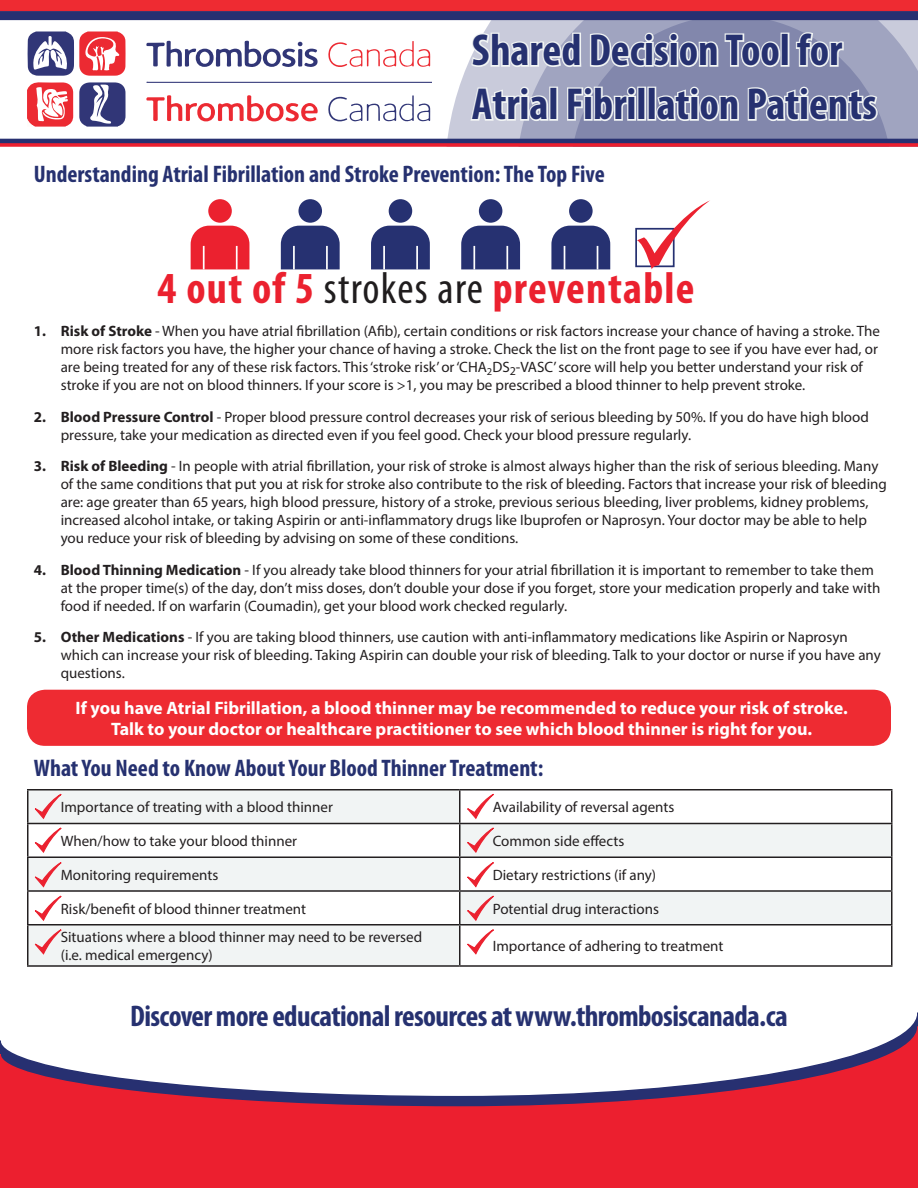
<style>
.page{position:relative;width:918px;height:1188px;background:#fff}
.page>*{position:absolute;margin:0;border:0;box-sizing:border-box;transform-origin:0 0}
.t1{font:700 condensed 45px/54px "Myriad Pro";color:#263170}
.t2{font:700 condensed 44.55px "Myriad Pro";letter-spacing:.03em;color:#eb212f}
.t3{font:700 condensed 30px "Myriad Pro";letter-spacing:-.02em;color:#263170}
.t4{font:700 condensed 24px "Myriad Pro";color:#263170}
.t5{font:700 18px/21.6px "Myriad Pro";color:#fff;text-align:center}
.t6{font:15px/18px "Myriad Pro";color:#231f20}
.s1{font-weight:400;color:#201d1e}
.s2{font-weight:700}
</style>
<div class="page">
<svg style="left:445px;top:20px;width:24px;height:119px"></svg>
<svg style="left:892px;top:20px;width:26px;height:119px;background:#aaadc6"></svg>
<svg style="left:0;top:143px;width:918px;height:3px"></svg>
<hr style="left:0;top:8px;width:918px;height:4px;background:#ec1f2f">
<div style="left:0;top:11px;width:918px;height:9px;background:#273071"></div>
<hr style="left:0;top:139px;width:918px;height:4px;background:#273071">
<svg style="left:79px;top:82px;width:47px;height:45px"></svg>
<svg style="left:146px;top:82px;width:286px;height:1px"></svg>
<svg style="left:146px;top:95px;width:172px;height:27px"></svg>
<svg style="left:328px;top:95px;width:102px;height:27px"></svg>
<svg style="left:328px;top:41px;width:102px;height:26px"></svg>
<svg style="left:146px;top:40px;width:172px;height:27px"></svg>
<svg style="left:27px;top:82px;width:46px;height:45px"></svg>
<svg style="left:28px;top:32px;width:98px;height:44px"></svg>
<div style="left:0;top:0;width:918px;height:10px;background:#ee2b32"></div>
<svg style="left:0;top:1025px;width:918px;height:163px"></svg>
<svg style="left:469px;top:20px;width:423px;height:126px"></svg>
<svg style="left:28px;top:790px;width:863px;height:175px;fill:#f1f4f4"></svg>
<hr style="left:27px;top:789px;width:433px;height:1px;background:#231f20">
<hr style="left:27px;top:790px;width:1px;height:33px;background:#231f20">
<hr style="left:460px;top:789px;width:432px;height:1px;background:#231f20">
<hr style="left:459px;top:790px;width:1px;height:33px;background:#231f20">
<hr style="left:891px;top:790px;width:1px;height:33px;background:#231f20">
<hr style="left:27px;top:823px;width:433px;height:1px;background:#231f20">
<hr style="left:27px;top:824px;width:1px;height:32px;background:#231f20">
<hr style="left:460px;top:823px;width:432px;height:1px;background:#231f20">
<hr style="left:459px;top:824px;width:1px;height:32px;background:#231f20">
<hr style="left:891px;top:824px;width:1px;height:32px;background:#231f20">
<hr style="left:27px;top:856px;width:433px;height:2px;background:#231f20">
<hr style="left:27px;top:858px;width:1px;height:32px;background:#231f20">
<hr style="left:460px;top:856px;width:432px;height:2px;background:#231f20">
<hr style="left:459px;top:858px;width:1px;height:32px;background:#231f20">
<hr style="left:891px;top:858px;width:1px;height:32px;background:#231f20">
<hr style="left:27px;top:890px;width:433px;height:2px;background:#231f20">
<hr style="left:27px;top:892px;width:1px;height:32px;background:#231f20">
<hr style="left:460px;top:890px;width:432px;height:2px;background:#231f20">
<hr style="left:459px;top:892px;width:1px;height:32px;background:#231f20">
<hr style="left:891px;top:892px;width:1px;height:32px;background:#231f20">
<hr style="left:27px;top:924px;width:433px;height:2px;background:#231f20">
<hr style="left:27px;top:926px;width:1px;height:39px;background:#231f20">
<hr style="left:460px;top:924px;width:432px;height:2px;background:#231f20">
<hr style="left:459px;top:926px;width:1px;height:39px;background:#231f20">
<hr style="left:891px;top:926px;width:1px;height:39px;background:#231f20">
<hr style="left:27px;top:965px;width:433px;height:2px;background:#231f20">
<hr style="left:460px;top:965px;width:432px;height:2px;background:#231f20">
<div style="left:27px;top:690px;width:864px;height:56px;background:#ee2b32;border-radius:18px"></div>
<svg style="left:281px;top:226px;width:59px;height:43px;background:#333d79"></svg>
<hr style="left:293px;top:246px;width:2px;height:23px;background:#fff">
<hr style="left:326px;top:246px;width:2px;height:23px;background:#fff">
<svg style="left:191px;top:226px;width:58px;height:43px;background:#ec2d3a"></svg>
<hr style="left:203px;top:246px;width:2px;height:23px;background:#fff">
<hr style="left:236px;top:246px;width:2px;height:23px;background:#fff">
<svg style="left:371px;top:226px;width:59px;height:43px;background:#323d79"></svg>
<hr style="left:383px;top:246px;width:2px;height:23px;background:#fff">
<hr style="left:416px;top:246px;width:2px;height:23px;background:#fff">
<svg style="left:461px;top:226px;width:59px;height:43px;background:#333d79"></svg>
<hr style="left:473px;top:246px;width:2px;height:23px;background:#fff">
<hr style="left:506px;top:246px;width:2px;height:23px;background:#fff">
<svg style="left:551px;top:226px;width:59px;height:43px;background:#39437d"></svg>
<div style="left:298px;top:199px;width:24px;height:24px;background:#263171;border-radius:50%"></div>
<div style="left:208px;top:199px;width:24px;height:24px;background:#eb212f;border-radius:50%"></div>
<div style="left:389px;top:199px;width:23px;height:24px;background:#263171;border-radius:50%"></div>
<div style="left:479px;top:199px;width:23px;height:24px;background:#263171;border-radius:50%"></div>
<div style="left:569px;top:199px;width:24px;height:24px;background:#263171;border-radius:50%"></div>
<div style="left:635px;top:228px;width:40px;height:39px;border:2px solid #263171"></div>
<svg style="left:637px;top:200px;width:73px;height:69px"></svg>
<svg style="left:35px;top:794px;width:27px;height:25px"></svg>
<svg style="left:35px;top:827px;width:27px;height:26px"></svg>
<svg style="left:35px;top:862px;width:27px;height:26px"></svg>
<svg style="left:35px;top:895px;width:27px;height:26px"></svg>
<svg style="left:35px;top:929px;width:27px;height:26px"></svg>
<svg style="left:467px;top:794px;width:27px;height:25px"></svg>
<svg style="left:467px;top:827px;width:27px;height:26px"></svg>
<svg style="left:467px;top:862px;width:27px;height:26px"></svg>
<svg style="left:467px;top:895px;width:27px;height:26px"></svg>
<svg style="left:467px;top:929px;width:27px;height:26px"></svg>
<h1 class="t1" style="left:472px;top:22px;width:407px">Shared Decision Tool for<br>Atrial Fibrillation Patients</h1>
<h3 class="t4" style="left:34px;top:159px;width:573px">Understanding Atrial Fibrillation and Stroke Prevention: The Top Five</h3>
<h2 class="t2" style="left:158px;top:261px;width:539px">4 out of 5 <span class="s1">strokes are</span> preventable</h2>
<p class="t6" style="left:61px;top:322px;width:821px;text-indent:-27px"><span class="s2">1. Risk of Stroke</span> - When you have atrial fibrillation (Afib), certain conditions or risk factors increase your chance of having a stroke. The more risk factors you have, the higher your chance of having a stroke. Check the list on the front page to see if you have ever had, or are being treated for any of these risk factors. This ‘stroke risk’ or ‘CHA<sub>2</sub>DS<sub>2</sub>-VASC’ score will help you better understand your risk of stroke if you are not on blood thinners. If your score is &gt;1, you may be prescribed a blood thinner to help prevent stroke.</p>
<p class="t6" style="left:61px;top:407px;width:810px;text-indent:-27px"><span class="s2">2. Blood Pressure Control</span> - Proper blood pressure control decreases your risk of serious bleeding by 50%. If you do have high blood pressure, take your medication as directed even if you feel good. Check your blood pressure regularly.</p>
<p class="t6" style="left:61px;top:457px;width:828px;text-indent:-27px"><span class="s2">3. Risk of Bleeding</span> - In people with atrial fibrillation, your risk of stroke is almost always higher than the risk of serious bleeding. Many of the same conditions that put you at risk for stroke also contribute to the risk of bleeding. Factors that increase your risk of bleeding are: age greater than 65 years, high blood pressure, history of a stroke, previous serious bleeding, liver problems, kidney problems, increased alcohol intake, or taking Aspirin or anti-inflammatory drugs like Ibuprofen or Naprosyn. Your doctor may be able to help you reduce your risk of bleeding by advising on some of these conditions.</p>
<p class="t6" style="left:61px;top:560px;width:821px;text-indent:-27px"><span class="s2">4. Blood Thinning Medication</span> - If you already take blood thinners for your atrial fibrillation it is important to remember to take them at the proper time(s) of the day, don’t miss doses, don’t double your dose if you forget, store your medication properly and take with food if needed. If on warfarin (Coumadin), get your blood work checked regularly.</p>
<p class="t6" style="left:61px;top:628px;width:822px;text-indent:-27px"><span class="s2">5. Other Medications</span> - If you are taking blood thinners, use caution with anti-inflammatory medications like Aspirin or Naprosyn which can increase your risk of bleeding. Taking Aspirin can double your risk of bleeding. Talk to your doctor or nurse if you have any questions.</p>
<p class="t5" style="left:76px;top:696px;width:774px">If you have Atrial Fibrillation, a blood thinner may be recommended to reduce your risk of stroke.<br>Talk to your doctor or healthcare practitioner to see which blood thinner is right for you.</p>
<h3 class="t4" style="left:34px;top:753px;width:511px">What You Need to Know About Your Blood Thinner Treatment:</h3>
<p class="t6" style="left:61px;top:798px;width:274px">Importance of treating with a blood thinner</p>
<p class="t6" style="left:493px;top:798px;width:183px">Availability of reversal agents</p>
<p class="t6" style="left:61px;top:832px;width:238px">When/how to take your blood thinner</p>
<p class="t6" style="left:493px;top:832px;width:133px">Common side effects</p>
<p class="t6" style="left:61px;top:865px;width:159px">Monitoring requirements</p>
<p class="t6" style="left:493px;top:865px;width:165px">Dietary restrictions (if any)</p>
<p class="t6" style="left:61px;top:899px;width:247px">Risk/benefit of blood thinner treatment</p>
<p class="t6" style="left:493px;top:899px;width:168px">Potential drug interactions</p>
<p class="t6" style="left:61px;top:928px;width:363px">Situations where a blood thinner may need to be reversed (i.e. medical emergency)</p>
<p class="t6" style="left:493px;top:937px;width:232px">Importance of adhering to treatment</p>
<h3 class="t3" style="left:130px;top:997px;width:659px">Discover more educational resources at www.thrombosiscanada.ca</h3>
</div>
